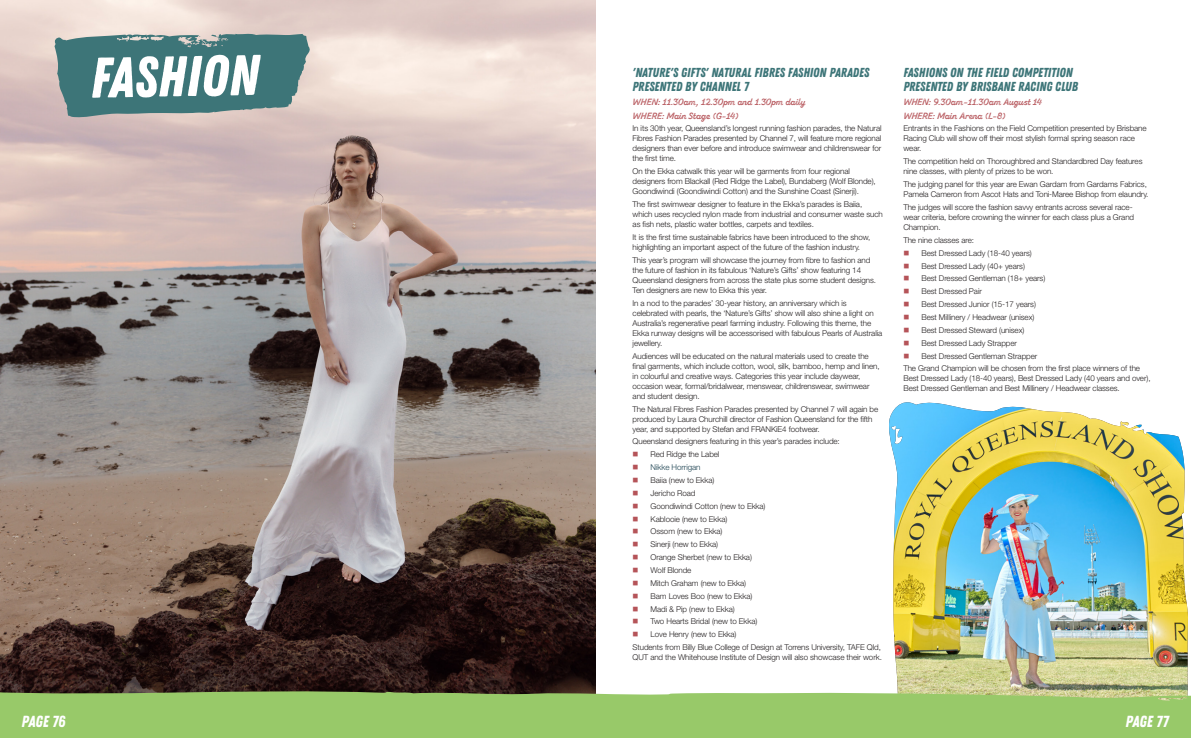
<style>
.page{position:relative;width:1191px;height:738px;background:#fff}
.page>*{position:absolute;margin:0;border:0;box-sizing:border-box;transform-origin:0 0}
.t1{font:56.9px "Zing Rust Base";color:#fff}
.t2{font:16px "Zing Rust Base";letter-spacing:-.005em;color:#fff}
.t3{font:13px/14px "Zing Rust Base";letter-spacing:-.005em;color:#3d7578}
.Header-2{font:9px "Zing Script Rust B Base G";letter-spacing:-.01em;color:#b55459}
.Header-2-2{font:300 8px/10px "Helvetica Neue LT Std";letter-spacing:-.01em;color:#231f20}
.Header-2-3{font:300 8px "Helvetica Neue LT Std";letter-spacing:-.01em;color:#1a404f}
.s1{color:#b55459}
</style>
<div class="page">
<img style="left:0;top:0;width:596px;height:687px">
<img style="left:889px;top:402px;width:299px;height:285px">
<svg style="left:53px;top:32px;width:260px;height:86px;background:#5b8586"></svg>
<svg style="left:0;top:687px;width:1191px;height:50px;background:#97c06b"></svg>
<p class="t1" style="left:89px;top:45px;width:171px;rotate:-1deg">FASHION</p>
<p class="t2" style="left:22px;top:711px;width:45px">PAGE 76</p>
<p class="t3" style="left:632px;top:66px;width:238px">'NATURE'S GIFTS' NATURAL FIBRES FASHION PARADES<br>PRESENTED BY CHANNEL 7</p>
<p class="Header-2" style="left:632px;top:96px;width:174px">WHEN: 11.30am, 12.30pm and 1.30pm daily</p>
<p class="Header-2" style="left:632px;top:110px;width:107px">WHERE: Main Stage (G-14)</p>
<p class="Header-2-2" style="left:632px;top:123px;width:250px;text-align:justify">In its 30th year, Queensland’s longest running fashion parades, the Natural Fibres Fashion Parades presented by Channel 7, will feature more regional designers than ever before and introduce swimwear and childrenswear for the first time.</p>
<p class="Header-2-2" style="left:632px;top:166px;width:245px">On the Ekka catwalk this year will be garments from four regional designers from Blackall (Red Ridge the Label), Bundaberg (Wolf Blonde),<br>Goondiwindi (Goondiwindi Cotton) and the Sunshine Coast (Sinerji).</p>
<p class="Header-2-2" style="left:632px;top:199px;width:252px">The first swimwear designer to feature in the Ekka’s parades is Baiia, which uses recycled nylon made from industrial and consumer waste such as fish nets, plastic water bottles, carpets and textiles.</p>
<p class="Header-2-2" style="left:632px;top:232px;width:239px">It is the first time sustainable fabrics have been introduced to the show, highlighting an important aspect of the future of the fashion industry.</p>
<p class="Header-2-2" style="left:632px;top:255px;width:245px">This year’s program will showcase the journey from fibre to fashion and the future of fashion in its fabulous ‘Nature’s Gifts’ show featuring 14<br>Queensland designers from across the state plus some student designs.<br>Ten designers are new to Ekka this year.</p>
<p class="Header-2-2" style="left:632px;top:297px;width:251px">In a nod to the parades’ 30-year history, an anniversary which is celebrated with pearls, the ‘Nature’s Gifts’ show will also shine a light on Australia’s regenerative pearl farming industry. Following this theme, the Ekka runway designs will be accessorised with fabulous Pearls of Australia jewellery.</p>
<p class="Header-2-2" style="left:632px;top:350px;width:248px">Audiences will be educated on the natural materials used to create the final garments, which include cotton, wool, silk, bamboo, hemp and linen, in colourful and creative ways. Categories this year include daywear, occasion wear, formal/bridalwear, menswear, childrenswear, swimwear and student design.</p>
<p class="Header-2-2" style="left:632px;top:403px;width:247px">The Natural Fibres Fashion Parades presented by Channel 7 will again be produced by Laura Churchill director of Fashion Queensland for the fifth year, and supported by Stefan and FRANKiE4 footwear.</p>
<p class="Header-2-2" style="left:632px;top:436px;width:209px">Queensland designers featuring in this year’s parades include:</p>
<p class="Header-2-2" style="left:632px;top:449px;width:88px"><span class="s1">■</span> Red Ridge the Label</p>
<p class="Header-2-3" style="left:632px;top:462px;width:69px"><span class="s1">■</span> Nikke Horrigan</p>
<p class="Header-2-2" style="left:632px;top:474px;width:83px"><span class="s1">■</span> Baiia (new to Ekka)</p>
<p class="Header-2-2" style="left:632px;top:487px;width:64px"><span class="s1">■</span> Jericho Road</p>
<p class="Header-2-2" style="left:632px;top:500px;width:134px"><span class="s1">■</span> Goondiwindi Cotton (new to Ekka)</p>
<p class="Header-2-2" style="left:632px;top:513px;width:96px"><span class="s1">■</span> Kablooie (new to Ekka)</p>
<p class="Header-2-2" style="left:632px;top:526px;width:91px"><span class="s1">■</span> Ossom (new to Ekka)</p>
<p class="Header-2-2" style="left:632px;top:539px;width:87px"><span class="s1">■</span> Sinerji (new to Ekka)</p>
<p class="Header-2-2" style="left:632px;top:551px;width:121px"><span class="s1">■</span> Orange Sherbet (new to Ekka)</p>
<p class="Header-2-2" style="left:632px;top:564px;width:60px"><span class="s1">■</span> Wolf Blonde</p>
<p class="Header-2-2" style="left:632px;top:577px;width:115px"><span class="s1">■</span> Mitch Graham (new to Ekka)</p>
<p class="Header-2-2" style="left:632px;top:590px;width:121px"><span class="s1">■</span> Bam Loves Boo (new to Ekka)</p>
<p class="Header-2-2" style="left:632px;top:603px;width:104px"><span class="s1">■</span> Madi &amp; Pip (new to Ekka)</p>
<p class="Header-2-2" style="left:632px;top:616px;width:126px"><span class="s1">■</span> Two Hearts Bridal (new to Ekka)</p>
<p class="Header-2-2" style="left:632px;top:628px;width:105px"><span class="s1">■</span> Love Henry (new to Ekka)</p>
<p class="Header-2-2" style="left:632px;top:641px;width:251px">Students from Billy Blue College of Design at Torrens University, TAFE Qld,<br>QUT and the Whitehouse Institute of Design will also showcase their work.</p>
<p class="t3" style="left:903px;top:66px;width:176px">FASHIONS ON THE FIELD COMPETITION<br>PRESENTED BY BRISBANE RACING CLUB</p>
<p class="Header-2" style="left:903px;top:96px;width:140px">WHEN: 9.30am-11.30am August 14</p>
<p class="Header-2" style="left:903px;top:110px;width:104px">WHERE: Main Arena (L-8)</p>
<p class="Header-2-2" style="left:903px;top:123px;width:245px">Entrants in the Fashions on the Field Competition presented by Brisbane<br>Racing Club will show off their most stylish formal spring season race wear.</p>
<p class="Header-2-2" style="left:903px;top:156px;width:241px">The competition held on Thoroughbred and Standardbred Day features nine classes, with plenty of prizes to be won.</p>
<p class="Header-2-2" style="left:903px;top:179px;width:247px">The judging panel for this year are Ewan Gardam from Gardams Fabrics,<br>Pamela Cameron from Ascot Hats and Toni-Maree Bishop from elaundry.</p>
<p class="Header-2-2" style="left:903px;top:202px;width:232px">The judges will score the fashion savvy entrants across several race&shy;wear criteria, before crowning the winner for each class plus a Grand<br>Champion.</p>
<p class="Header-2-2" style="left:903px;top:235px;width:72px">The nine classes are:</p>
<p class="Header-2-2" style="left:903px;top:247px;width:130px"><span class="s1">■</span> Best Dressed Lady (18-40 years)</p>
<p class="Header-2-2" style="left:903px;top:260px;width:123px"><span class="s1">■</span> Best Dressed Lady (40+ years)</p>
<p class="Header-2-2" style="left:903px;top:273px;width:143px"><span class="s1">■</span> Best Dressed Gentleman (18+ years)</p>
<p class="Header-2-2" style="left:903px;top:286px;width:80px"><span class="s1">■</span> Best Dressed Pair</p>
<p class="Header-2-2" style="left:903px;top:299px;width:134px"><span class="s1">■</span> Best Dressed Junior (15-17 years)</p>
<p class="Header-2-2" style="left:903px;top:312px;width:132px"><span class="s1">■</span> Best Millinery / Headwear (unisex)</p>
<p class="Header-2-2" style="left:903px;top:324px;width:122px"><span class="s1">■</span> Best Dressed Steward (unisex)</p>
<p class="Header-2-2" style="left:903px;top:337px;width:115px"><span class="s1">■</span> Best Dressed Lady Strapper</p>
<p class="Header-2-2" style="left:903px;top:350px;width:135px"><span class="s1">■</span> Best Dressed Gentleman Strapper</p>
<p class="Header-2-2" style="left:903px;top:363px;width:249px">The Grand Champion will be chosen from the first place winners of the<br>Best Dressed Lady (18-40 years), Best Dressed Lady (40 years and over),<br>Best Dressed Gentleman and Best Millinery / Headwear classes.</p>
<p class="t2" style="left:1125px;top:711px;width:44px">PAGE 77</p>
</div>
